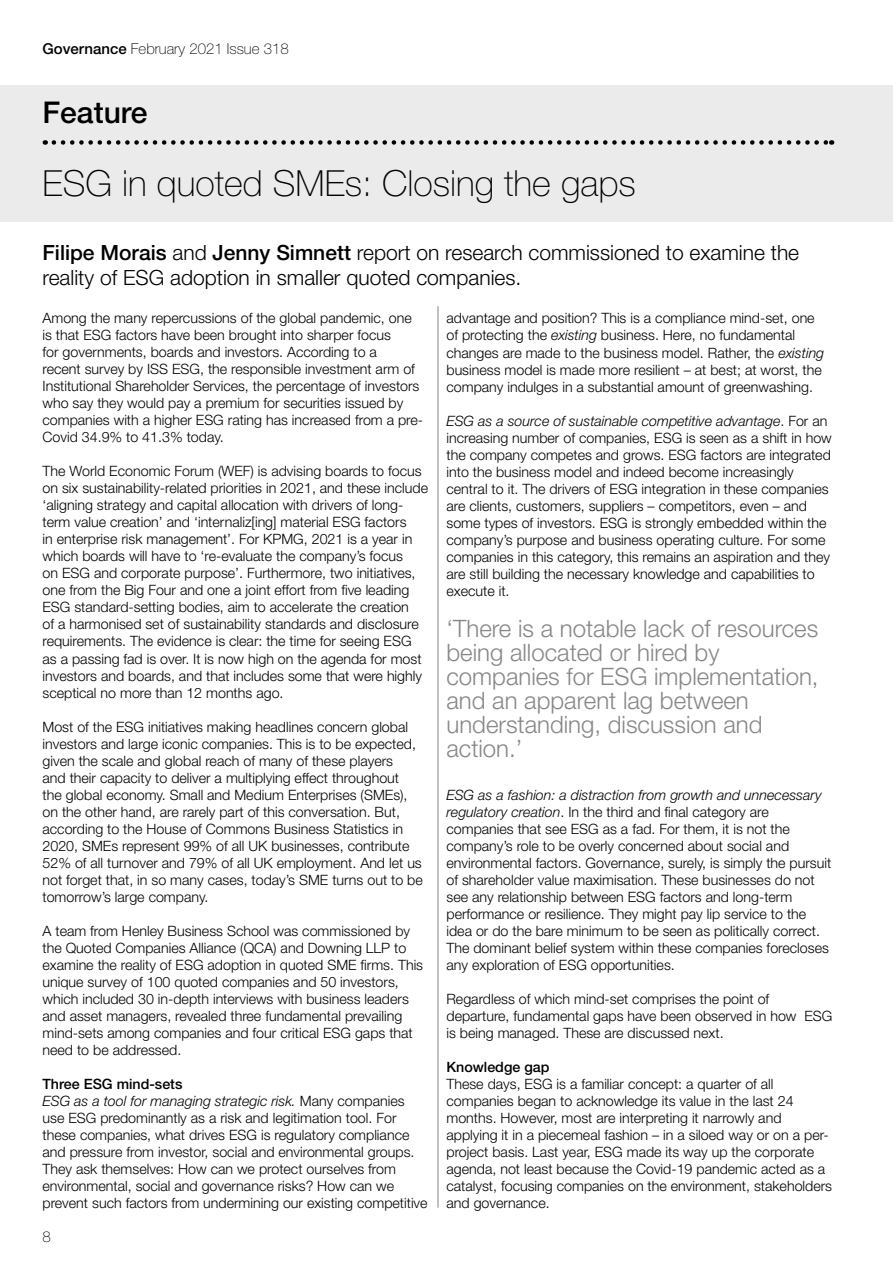
<style>
.page{position:relative;width:893px;height:1263px;background:#fff}
.page>*{position:absolute;margin:0;border:0;box-sizing:border-box;transform-origin:0 0}
.t1{font:100 36px "Helvetica Neue LT Std";color:#000}
.t2{font:500 30px "Helvetica Neue LT Std";color:#000}
.t3{font:300 24px/24px "Helvetica Neue LT Std";color:#878787}
.t4{font:300 21px/25.2px "Helvetica Neue LT Std";color:#000}
.t5{font:100 15px "Helvetica Neue LT Std";color:#000}
.t6{font:300 14.25px/17px "Helvetica Neue LT Std";color:#000}
.t7{font:500 14.25px "Helvetica Neue LT Std";color:#000}
.s1{font-weight:500}
.s2{font-style:italic}
</style>
<div class="page">
<div style="left:0;top:85px;width:893px;height:136px;background:#ebebeb"></div>
<hr style="left:892px;top:85px;width:1px;height:136px;background:#000">
<svg style="left:54px;top:140px;width:778px;height:5px"></svg>
<hr style="left:438px;top:306px;width:1px;height:902px;background:#878787">
<p class="t5" style="left:43px;top:40px;width:248px"><span class="s1">Governance</span> February 2021 Issue 318</p>
<h2 class="t2" style="left:43px;top:95px;width:107px">Feature</h2>
<h1 class="t1" style="left:43px;top:162px;width:595px">ESG in quoted SMEs: Closing the gaps</h1>
<h3 class="t4" style="left:43px;top:239px;width:758px"><span class="s1">Filipe Morais</span> and <span class="s1">Jenny Simnett</span> report on research commissioned to examine the reality of ESG adoption in smaller quoted companies.</h3>
<p class="t6" style="left:43px;top:309px;width:382px">Among the many repercussions of the global pandemic, one is that ESG factors have been brought into sharper focus<br>for governments, boards and investors. According to a<br>recent survey by ISS ESG, the responsible investment arm of Institutional Shareholder Services, the percentage of investors who say they would pay a premium for securities issued by companies with a higher ESG rating has increased from a pre-Covid 34.9% to 41.3% today.</p>
<p class="t6" style="left:43px;top:462px;width:387px">The World Economic Forum (WEF) is advising boards to focus on six sustainability-related priorities in 2021, and these include ‘aligning strategy and capital allocation with drivers of long&shy;term value creation’ and ‘internaliz[ing] material ESG factors<br>in enterprise risk management’. For KPMG, 2021 is a year in which boards will have to ‘re-evaluate the company’s focus<br>on ESG and corporate purpose’. Furthermore, two initiatives, one from the Big Four and one a joint effort from five leading ESG standard-setting bodies, aim to accelerate the creation<br>of a harmonised set of sustainability standards and disclosure requirements. The evidence is clear: the time for seeing ESG as a passing fad is over. It is now high on the agenda for most investors and boards, and that includes some that were highly sceptical no more than 12 months ago.</p>
<p class="t6" style="left:43px;top:718px;width:382px">Most of the ESG initiatives making headlines concern global investors and large iconic companies. This is to be expected, given the scale and global reach of many of these players<br>and their capacity to deliver a multiplying effect throughout<br>the global economy. Small and Medium Enterprises (SMEs), on the other hand, are rarely part of this conversation. But, according to the House of Commons Business Statistics in 2020, SMEs represent 99% of all UK businesses, contribute 52% of all turnover and 79% of all UK employment. And let us not forget that, in so many cases, today’s SME turns out to be tomorrow’s large company.</p>
<p class="t6" style="left:43px;top:922px;width:382px">A team from Henley Business School was commissioned by the Quoted Companies Alliance (QCA) and Downing LLP to examine the reality of ESG adoption in quoted SME firms. This unique survey of 100 quoted companies and 50 investors, which included 30 in-depth interviews with business leaders and asset managers, revealed three fundamental prevailing mind-sets among companies and four critical ESG gaps that need to be addressed.</p>
<p class="t6" style="left:43px;top:1075px;width:387px"><span class="s1">Three ESG mind-sets<br></span><span class="s2">ESG as a tool for managing strategic risk.</span> Many companies use ESG predominantly as a risk and legitimation tool. For these companies, what drives ESG is regulatory compliance and pressure from investor, social and environmental groups.<br>They ask themselves: How can we protect ourselves from environmental, social and governance risks? How can we prevent such factors from undermining our existing competitive</p>
<p class="t5" style="left:43px;top:1228px;width:10px">8</p>
<p class="t6" style="left:446px;top:310px;width:379px">advantage and position? This is a compliance mind-set, one of protecting the <span class="s2">existing</span> business. Here, no fundamental changes are made to the business model. Rather, the <span class="s2">existing </span>business model is made more resilient – at best; at worst, the company indulges in a substantial amount of greenwashing.</p>
<p class="t6" style="left:446px;top:412px;width:387px"><span class="s2">ESG as a source of sustainable competitive advantage</span>. For an increasing number of companies, ESG is seen as a shift in how the company competes and grows. ESG factors are integrated into the business model and indeed become increasingly central to it. The drivers of ESG integration in these companies are clients, customers, suppliers – competitors, even – and some types of investors. ESG is strongly embedded within the company’s purpose and business operating culture. For some companies in this category, this remains an aspiration and they are still building the necessary knowledge and capabilities to execute it.</p>
<h3 class="t3" style="left:446px;top:616px;width:374px">‘There is a notable lack of resources being allocated or hired by companies for ESG implementation, and an apparent lag between understanding, discussion and action.’</h3>
<p class="t6" style="left:446px;top:786px;width:386px"><span class="s2">ESG as a fashion: a distraction from growth and unnecessary regulatory creation</span>. In the third and final category are companies that see ESG as a fad. For them, it is not the company’s role to be overly concerned about social and environmental factors. Governance, surely, is simply the pursuit of shareholder value maximisation. These businesses do not see any relationship between ESG factors and long-term performance or resilience. They might pay lip service to the idea or do the bare minimum to be seen as politically correct.<br>The dominant belief system within these companies forecloses any exploration of ESG opportunities.</p>
<p class="t6" style="left:446px;top:990px;width:387px">Regardless of which mind-set comprises the point of departure, fundamental gaps have been observed in how ESG is being managed. These are discussed next.</p>
<p class="t7" style="left:446px;top:1058px;width:104px">Knowledge gap</p>
<p class="t6" style="left:446px;top:1075px;width:387px">These days, ESG is a familiar concept: a quarter of all companies began to acknowledge its value in the last 24 months. However, most are interpreting it narrowly and applying it in a piecemeal fashion – in a siloed way or on a per&shy;project basis. Last year, ESG made its way up the corporate agenda, not least because the Covid-19 pandemic acted as a catalyst, focusing companies on the environment, stakeholders and governance.</p>
</div>
